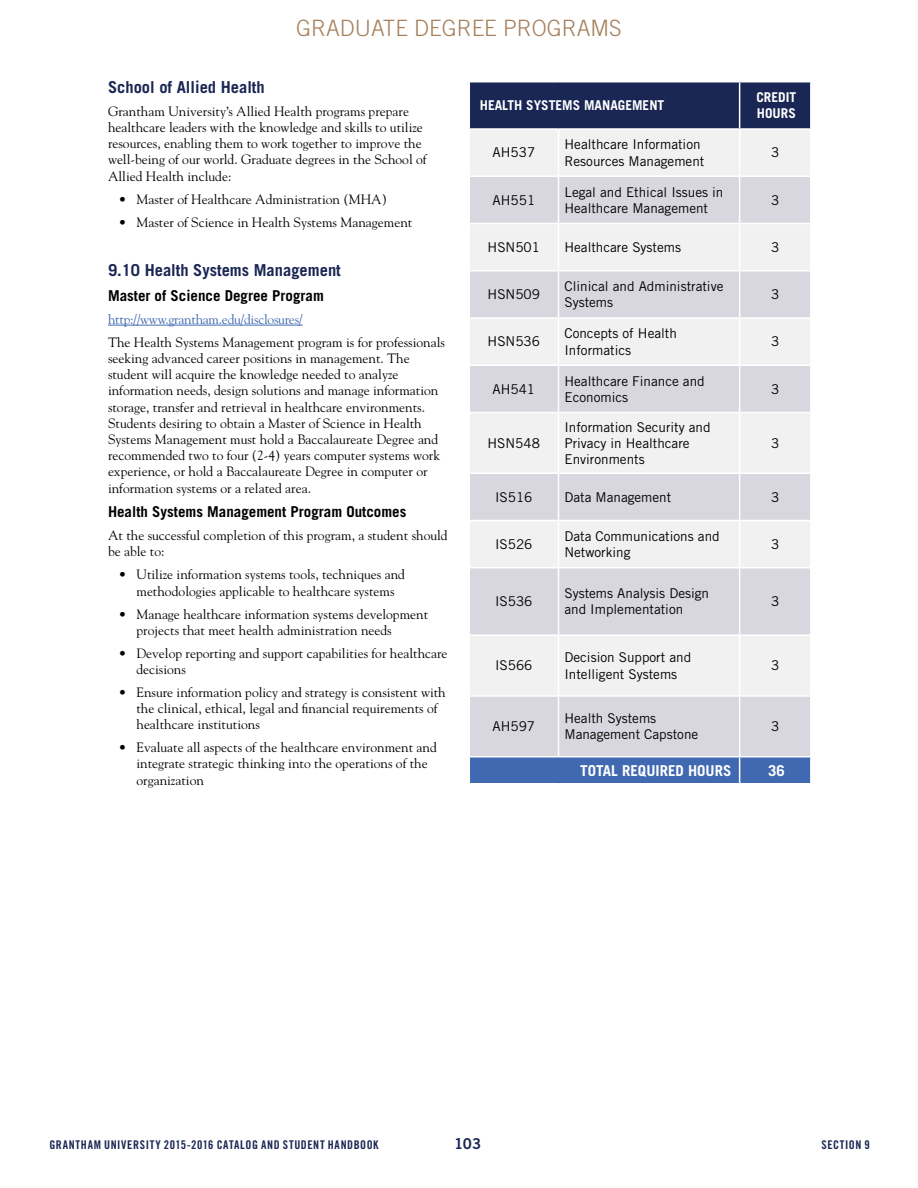
<style>
.page{position:relative;width:918px;height:1188px;background:#fff}
.page>*{position:absolute;margin:0;border:0;box-sizing:border-box;transform-origin:0 0}
.t1{font:300 22.5px "Trade Gothic LT Std";color:#a6805c}
.t2{font:700 16.5px "Trade Gothic LT Std";color:#1a2653}
.t3{font:700 15px "Trade Gothic LT Std";color:#000}
.t4{font:700 15px "Trade Gothic LT Std";color:#fff}
.t5{font:15px "Trade Gothic LT Std Bd 2";color:#1a2653}
.t6{font:13.5px/16.2px "Goudy Std";color:#000}
.t7{font:13.5px/16.2px "Trade Gothic LT Std";color:#000}
.t8{font:13.5px "Goudy Std";letter-spacing:-.02em;color:#4069b2}
.t9{font:700 13.5px/16.2px "Trade Gothic LT Std";color:#fff}
.t10{font:12px "Trade Gothic LT Std Bd Cn 20";letter-spacing:.05em;color:#1a2653}
</style>
<div class="page">
<hr style="left:108px;top:325px;width:195px;height:1px;background:#4069b2">
<div style="left:470px;top:82px;width:340px;height:46px;background:#1a2653"></div>
<div style="left:470px;top:130px;width:340px;height:45px;background:#f1f1f2"></div>
<svg style="left:470px;top:177px;width:340px;height:579px;fill:#d8d7df"></svg>
<hr style="left:739px;top:82px;width:1px;height:46px;background:#fff">
<hr style="left:558px;top:130px;width:1px;height:46px;background:#fff">
<hr style="left:739px;top:130px;width:1px;height:46px;background:#fff">
<hr style="left:558px;top:177px;width:1px;height:46px;background:#fff">
<hr style="left:739px;top:177px;width:1px;height:46px;background:#fff">
<hr style="left:469px;top:223px;width:90px;height:1px;background:#fff">
<hr style="left:559px;top:223px;width:181px;height:1px;background:#fff">
<hr style="left:558px;top:224px;width:1px;height:46px;background:#fff">
<hr style="left:740px;top:223px;width:72px;height:1px;background:#fff">
<hr style="left:739px;top:224px;width:1px;height:46px;background:#fff">
<hr style="left:469px;top:270px;width:90px;height:2px;background:#fff">
<hr style="left:559px;top:270px;width:181px;height:2px;background:#fff">
<hr style="left:558px;top:272px;width:1px;height:45px;background:#fff">
<hr style="left:740px;top:270px;width:72px;height:2px;background:#fff">
<hr style="left:739px;top:272px;width:1px;height:45px;background:#fff">
<hr style="left:469px;top:317px;width:90px;height:2px;background:#fff">
<hr style="left:559px;top:317px;width:181px;height:2px;background:#fff">
<hr style="left:558px;top:319px;width:1px;height:45px;background:#fff">
<hr style="left:740px;top:317px;width:72px;height:2px;background:#fff">
<hr style="left:739px;top:319px;width:1px;height:45px;background:#fff">
<hr style="left:469px;top:364px;width:90px;height:2px;background:#fff">
<hr style="left:559px;top:364px;width:181px;height:2px;background:#fff">
<hr style="left:558px;top:366px;width:1px;height:46px;background:#fff">
<hr style="left:740px;top:364px;width:72px;height:2px;background:#fff">
<hr style="left:739px;top:366px;width:1px;height:46px;background:#fff">
<hr style="left:469px;top:412px;width:90px;height:1px;background:#fff">
<hr style="left:559px;top:412px;width:181px;height:1px;background:#fff">
<hr style="left:558px;top:413px;width:1px;height:59px;background:#fff">
<hr style="left:740px;top:412px;width:72px;height:1px;background:#fff">
<hr style="left:739px;top:413px;width:1px;height:59px;background:#fff">
<hr style="left:469px;top:472px;width:90px;height:2px;background:#fff">
<hr style="left:559px;top:472px;width:181px;height:2px;background:#fff">
<hr style="left:558px;top:474px;width:1px;height:46px;background:#fff">
<hr style="left:740px;top:472px;width:72px;height:2px;background:#fff">
<hr style="left:739px;top:474px;width:1px;height:46px;background:#fff">
<hr style="left:469px;top:520px;width:90px;height:1px;background:#fff">
<hr style="left:559px;top:520px;width:181px;height:1px;background:#fff">
<hr style="left:558px;top:521px;width:1px;height:46px;background:#fff">
<hr style="left:740px;top:520px;width:72px;height:1px;background:#fff">
<hr style="left:739px;top:521px;width:1px;height:46px;background:#fff">
<hr style="left:469px;top:567px;width:90px;height:1px;background:#fff">
<hr style="left:559px;top:567px;width:181px;height:1px;background:#fff">
<hr style="left:558px;top:568px;width:1px;height:66px;background:#fff">
<hr style="left:740px;top:567px;width:72px;height:1px;background:#fff">
<hr style="left:739px;top:568px;width:1px;height:66px;background:#fff">
<hr style="left:469px;top:634px;width:90px;height:2px;background:#fff">
<hr style="left:559px;top:634px;width:181px;height:2px;background:#fff">
<hr style="left:558px;top:636px;width:1px;height:59px;background:#fff">
<hr style="left:740px;top:634px;width:72px;height:2px;background:#fff">
<hr style="left:739px;top:636px;width:1px;height:59px;background:#fff">
<hr style="left:469px;top:695px;width:90px;height:2px;background:#fff">
<hr style="left:559px;top:695px;width:181px;height:2px;background:#fff">
<hr style="left:558px;top:697px;width:1px;height:59px;background:#fff">
<hr style="left:740px;top:695px;width:72px;height:2px;background:#fff">
<hr style="left:739px;top:697px;width:1px;height:59px;background:#fff">
<div style="left:469px;top:757px;width:342px;height:26px;background:#4069b2"></div>
<hr style="left:810px;top:758px;width:2px;height:25px;background:#fff">
<h1 class="t1" style="left:296px;top:14px;width:327px">GRADUATE DEGREE PROGRAMS</h1>
<p class="t2" style="left:108px;top:77px;width:158px">School of Allied Health</p>
<p class="t6" style="left:108px;top:103px;width:320px">Grantham University’s Allied Health programs prepare healthcare leaders with the knowledge and skills to utilize resources, enabling them to work together to improve the well-being of our world. Graduate degrees in the School of Allied Health include:</p>
<p class="t6" style="left:119px;top:191px;width:270px">• Master of Healthcare Administration (MHA)</p>
<p class="t6" style="left:119px;top:214px;width:295px">• Master of Science in Health Systems Management</p>
<p class="t2" style="left:108px;top:260px;width:234px">9.10 Health Systems Management</p>
<p class="t3" style="left:108px;top:286px;width:217px">Master of Science Degree Program</p>
<p class="t8" style="left:108px;top:311px;width:196px">http://www.grantham.edu/disclosures/</p>
<p class="t6" style="left:108px;top:334px;width:339px">The Health Systems Management program is for professionals seeking advanced career positions in management. The student will acquire the knowledge needed to analyze information needs, design solutions and manage information storage, transfer and retrieval in healthcare environments.<br>Students desiring to obtain a Master of Science in Health Systems Management must hold a Baccalaureate Degree and recommended two to four (2-4) years computer systems work experience, or hold a Baccalaureate Degree in computer or information systems or a related area.</p>
<p class="t3" style="left:108px;top:503px;width:300px">Health Systems Management Program Outcomes</p>
<p class="t6" style="left:108px;top:527px;width:341px">At the successful completion of this program, a student should be able to:</p>
<p class="t6" style="left:119px;top:566px;width:288px;text-align:center">• Utilize information systems tools, techniques and methodologies applicable to healthcare systems</p>
<p class="t6" style="left:136px;top:606px;width:293px;text-indent:-18px">• Manage healthcare information systems development projects that meet health administration needs</p>
<p class="t6" style="left:136px;top:645px;width:313px;text-indent:-18px">• Develop reporting and support capabilities for healthcare decisions</p>
<p class="t6" style="left:136px;top:684px;width:311px;text-indent:-18px">• Ensure information policy and strategy is consistent with the clinical, ethical, legal and financial requirements of healthcare institutions</p>
<p class="t6" style="left:136px;top:739px;width:302px;text-indent:-18px">• Evaluate all aspects of the healthcare environment and integrate strategic thinking into the operations of the organization</p>
<p class="t9" style="left:480px;top:97px;width:186px">HEALTH SYSTEMS MANAGEMENT</p>
<p class="t9" style="left:756px;top:89px;width:41px">CREDIT<br>HOURS</p>
<p class="t7" style="left:493px;top:144px;width:44px">AH537</p>
<p class="t7" style="left:565px;top:136px;width:141px">Healthcare Information<br>Resources Management</p>
<p class="t7" style="left:771px;top:144px;width:10px">3</p>
<p class="t7" style="left:493px;top:192px;width:44px">AH551</p>
<p class="t7" style="left:565px;top:184px;width:160px">Legal and Ethical Issues in<br>Healthcare Management</p>
<p class="t7" style="left:771px;top:192px;width:10px">3</p>
<p class="t7" style="left:488px;top:239px;width:54px">HSN501</p>
<p class="t7" style="left:564px;top:239px;width:118px">Healthcare Systems</p>
<p class="t7" style="left:771px;top:239px;width:10px">3</p>
<p class="t7" style="left:488px;top:286px;width:54px">HSN509</p>
<p class="t7" style="left:564px;top:278px;width:161px">Clinical and Administrative<br>Systems</p>
<p class="t7" style="left:771px;top:286px;width:10px">3</p>
<p class="t7" style="left:488px;top:333px;width:54px">HSN536</p>
<p class="t7" style="left:564px;top:325px;width:114px">Concepts of Health<br>Informatics</p>
<p class="t7" style="left:771px;top:333px;width:10px">3</p>
<p class="t7" style="left:492px;top:381px;width:44px">AH541</p>
<p class="t7" style="left:564px;top:373px;width:142px">Healthcare Finance and<br>Economics</p>
<p class="t7" style="left:771px;top:381px;width:10px">3</p>
<p class="t7" style="left:488px;top:435px;width:54px">HSN548</p>
<p class="t7" style="left:564px;top:418px;width:148px">Information Security and<br>Privacy in Healthcare<br>Environments</p>
<p class="t7" style="left:771px;top:435px;width:10px">3</p>
<p class="t7" style="left:495px;top:489px;width:39px">IS516</p>
<p class="t7" style="left:564px;top:489px;width:108px">Data Management</p>
<p class="t7" style="left:771px;top:489px;width:10px">3</p>
<p class="t7" style="left:495px;top:536px;width:39px">IS526</p>
<p class="t7" style="left:564px;top:528px;width:157px">Data Communications and<br>Networking</p>
<p class="t7" style="left:771px;top:536px;width:10px">3</p>
<p class="t7" style="left:495px;top:593px;width:39px">IS536</p>
<p class="t7" style="left:564px;top:585px;width:146px">Systems Analysis Design and Implementation</p>
<p class="t7" style="left:771px;top:593px;width:10px">3</p>
<p class="t7" style="left:495px;top:657px;width:39px">IS566</p>
<p class="t7" style="left:564px;top:649px;width:128px">Decision Support and<br>Intelligent Systems</p>
<p class="t7" style="left:771px;top:657px;width:10px">3</p>
<p class="t7" style="left:492px;top:718px;width:44px">AH597</p>
<p class="t7" style="left:564px;top:710px;width:135px">Health Systems<br>Management Capstone</p>
<p class="t7" style="left:771px;top:718px;width:10px">3</p>
<p class="t4" style="left:580px;top:761px;width:153px">TOTAL REQUIRED HOURS</p>
<p class="t4" style="left:768px;top:761px;width:18px">36</p>
<p class="t10" style="left:49px;top:1138px;width:331px">GRANTHAM UNIVERSITY 2015-2016 CATALOG AND STUDENT HANDBOOK</p>
<p class="t5" style="left:454px;top:1135px;width:28px">103</p>
<p class="t10" style="left:821px;top:1138px;width:50px">SECTION 9</p>
</div>
